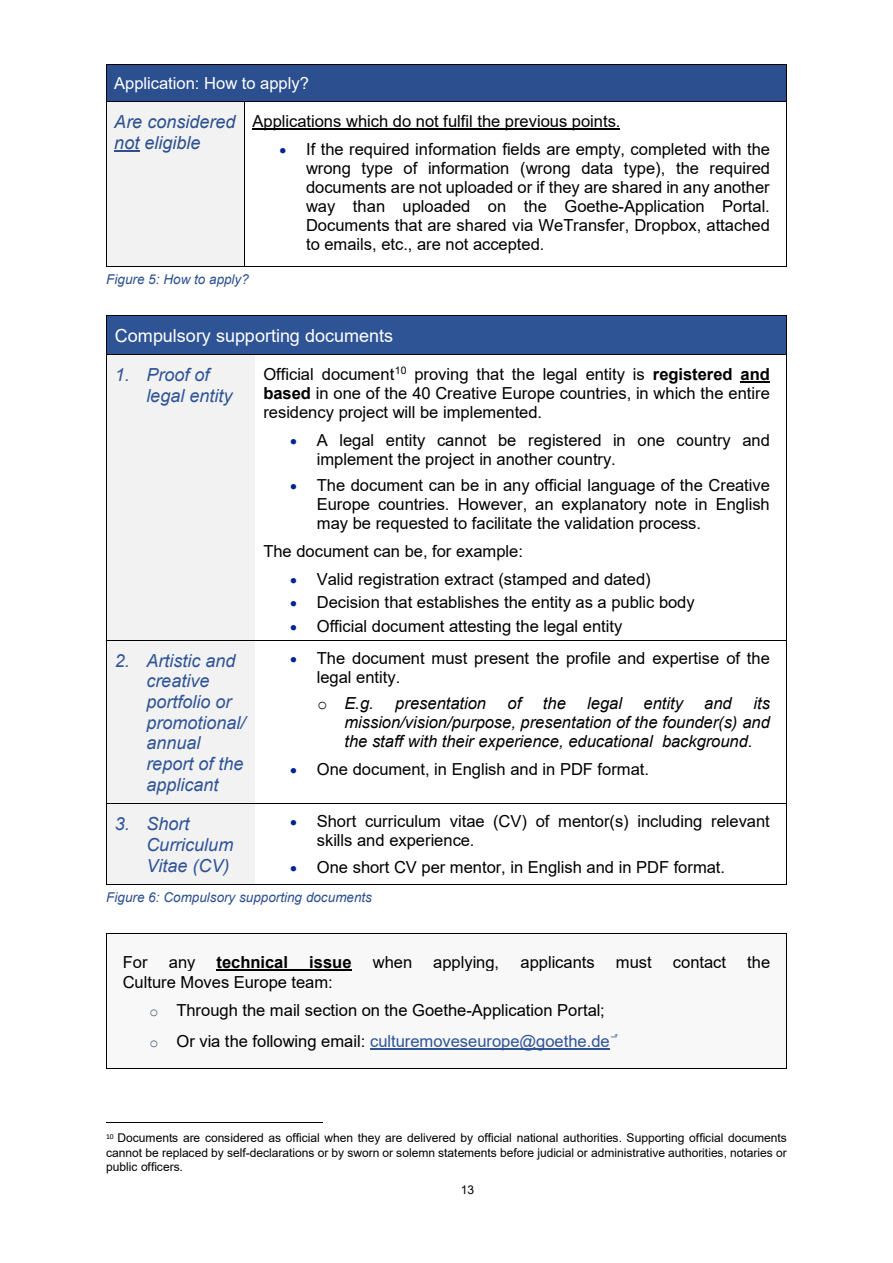
<style>
.page{position:relative;width:893px;height:1263px;background:#fff}
.page>*{position:absolute;margin:0;border:0;box-sizing:border-box;transform-origin:0 0}
.t1{font:italic 18px/20.7px "Arial";color:#2f5496}
.t2{font:18px "Arial";color:#fff}
.t3{font:italic 18px/20.7px "Arial";letter-spacing:.005em;color:#2c508f}
.t4{font:16.5px/18.9px "Arial";color:#000;text-align:justify}
.t5{font:italic 16.5px/19px "Arial";color:#000;text-align:justify}
.t6{font:16.5px "Arial";color:#2f5496}
.t7{font:16.5px "Arial";color:#fff}
.t8{font:700 16.5px "Arial";color:#000}
.t9{font:italic 13.5px "Arial";letter-spacing:.005em;color:#2c508f}
.t10{font:12px/14.2px "Arial";letter-spacing:-.005em;color:#000;text-align:justify}
.s1{color:#002395}
.s2{font-weight:700}
.s3{font-family:"Courier New";font-style:normal}
.s4{font-family:"Courier New";font-size:15px;color:#44546a}
.s5{color:#000}
</style>
<div class="page">
<div style="left:107px;top:65px;width:679px;height:37px;background:#2c508f"></div>
<hr style="left:107px;top:64px;width:679px;height:1px;background:#000">
<hr style="left:106px;top:65px;width:1px;height:37px;background:#000">
<hr style="left:786px;top:65px;width:1px;height:37px;background:#000">
<div style="left:107px;top:102px;width:137px;height:164px;background:#f2f2f2"></div>
<svg style="left:114px;top:151px;width:25px;height:1px"></svg>
<hr style="left:253px;top:129px;width:367px;height:1px;background:#000">
<hr style="left:107px;top:102px;width:137px;height:1px;background:#000">
<hr style="left:245px;top:102px;width:541px;height:1px;background:#000">
<hr style="left:106px;top:102px;width:1px;height:164px;background:#000">
<hr style="left:107px;top:266px;width:137px;height:1px;background:#000">
<hr style="left:244px;top:102px;width:1px;height:164px;background:#000">
<hr style="left:245px;top:266px;width:541px;height:1px;background:#000">
<hr style="left:786px;top:102px;width:1px;height:164px;background:#000">
<div style="left:107px;top:316px;width:679px;height:38px;background:#2f5496"></div>
<hr style="left:107px;top:315px;width:679px;height:1px;background:#000">
<hr style="left:106px;top:316px;width:1px;height:38px;background:#000">
<hr style="left:786px;top:316px;width:1px;height:38px;background:#000">
<div style="left:107px;top:355px;width:31px;height:285px;background:#f2f2f2"></div>
<div style="left:139px;top:355px;width:116px;height:285px;background:#f2f2f2"></div>
<hr style="left:741px;top:381px;width:29px;height:2px;background:#000">
<hr style="left:107px;top:354px;width:31px;height:1px;background:#000">
<hr style="left:139px;top:354px;width:116px;height:1px;background:#000">
<hr style="left:256px;top:354px;width:530px;height:1px;background:#000">
<hr style="left:106px;top:355px;width:1px;height:285px;background:#000">
<hr style="left:138px;top:355px;width:1px;height:285px;background:#f2f2f2">
<hr style="left:786px;top:355px;width:1px;height:285px;background:#000">
<div style="left:107px;top:641px;width:31px;height:163px;background:#f2f2f2"></div>
<div style="left:139px;top:641px;width:116px;height:163px;background:#f2f2f2"></div>
<hr style="left:107px;top:640px;width:31px;height:1px;background:#000">
<hr style="left:139px;top:640px;width:116px;height:1px;background:#000">
<hr style="left:256px;top:640px;width:530px;height:1px;background:#000">
<hr style="left:106px;top:641px;width:1px;height:163px;background:#000">
<hr style="left:138px;top:641px;width:1px;height:163px;background:#f2f2f2">
<hr style="left:786px;top:641px;width:1px;height:163px;background:#000">
<div style="left:107px;top:804px;width:31px;height:80px;background:#f2f2f2"></div>
<div style="left:139px;top:804px;width:116px;height:80px;background:#f2f2f2"></div>
<hr style="left:107px;top:804px;width:31px;height:1px;background:#000">
<hr style="left:139px;top:804px;width:116px;height:1px;background:#000">
<hr style="left:256px;top:804px;width:530px;height:1px;background:#000">
<hr style="left:106px;top:804px;width:1px;height:80px;background:#000">
<hr style="left:107px;top:884px;width:31px;height:1px;background:#000">
<hr style="left:138px;top:804px;width:1px;height:80px;background:#f2f2f2">
<hr style="left:139px;top:884px;width:116px;height:1px;background:#000">
<hr style="left:255px;top:884px;width:531px;height:1px;background:#000">
<hr style="left:786px;top:804px;width:1px;height:80px;background:#000">
<div style="left:107px;top:934px;width:679px;height:134px;background:#f8f8f8"></div>
<hr style="left:217px;top:969px;width:135px;height:2px;background:#000">
<hr style="left:370px;top:1048px;width:240px;height:2px;background:#2f5496">
<hr style="left:107px;top:933px;width:679px;height:1px;background:#000">
<hr style="left:106px;top:934px;width:1px;height:134px;background:#000">
<hr style="left:107px;top:1068px;width:679px;height:1px;background:#000">
<hr style="left:786px;top:934px;width:1px;height:134px;background:#000">
<hr style="left:106px;top:1122px;width:216px;height:1px;background:#000">
<p class="t7" style="left:114px;top:72px;width:196px">Application: How to apply?</p>
<p class="t3" style="left:114px;top:112px;width:123px">Are considered not eligible</p>
<p class="t4" style="left:253px;top:111px;width:369px">Applications which do not fulfil the previous points.</p>
<p class="t4" style="left:306px;top:139px;width:466px;text-indent:-27px"><span class="s1">•</span> If the required information fields are empty, completed with the wrong type of information (wrong data type), the required documents are not uploaded or if they are shared in any another way than uploaded on the Goethe-Application Portal.<br>Documents that are shared via WeTransfer, Dropbox, attached to emails, etc., are not accepted.</p>
<p class="t9" style="left:106px;top:270px;width:144px">Figure 5: How to apply?</p>
<p class="t2" style="left:115px;top:323px;width:280px">Compulsory supporting documents</p>
<p class="t1" style="left:115px;top:365px;width:17px">1.</p>
<p class="t1" style="left:146px;top:365px;width:88px">Proof of legal entity</p>
<p class="t4" style="left:263px;top:364px;width:508px">Official document<sup>10</sup> proving that the legal entity is <span class="s2">registered and based</span> in one of the 40 Creative Europe countries, in which the entire residency project will be implemented.</p>
<p class="t4" style="left:317px;top:430px;width:455px;text-indent:-27px"><span class="s1">•</span> A legal entity cannot be registered in one country and implement the project in another country.</p>
<p class="t4" style="left:317px;top:476px;width:455px;text-indent:-27px"><span class="s1">•</span> The document can be in any official language of the Creative Europe countries. However, an explanatory note in English may be requested to facilitate the validation process.</p>
<p class="t4" style="left:263px;top:542px;width:261px">The document can be, for example:</p>
<p class="t4" style="left:290px;top:570px;width:362px"><span class="s1">•</span> Valid registration extract (stamped and dated)</p>
<p class="t4" style="left:290px;top:593px;width:406px"><span class="s1">•</span> Decision that establishes the entity as a public body</p>
<p class="t4" style="left:290px;top:617px;width:334px"><span class="s1">•</span> Official document attesting the legal entity</p>
<p class="t1" style="left:115px;top:650px;width:17px">2.</p>
<p class="t1" style="left:146px;top:650px;width:101px">Artistic and creative portfolio or promotional/ annual report of the applicant</p>
<p class="t4" style="left:317px;top:648px;width:455px;text-indent:-27px"><span class="s1">•</span> The document must present the profile and expertise of the legal entity.</p>
<p class="t5" style="left:317px;top:694px;width:58px"><span class="s3">o</span> E.g.</p>
<p class="t5" style="left:395px;top:694px;width:92px">presentation</p>
<p class="t5" style="left:508px;top:694px;width:15px">of</p>
<p class="t5" style="left:543px;top:694px;width:25px">the</p>
<p class="t5" style="left:587px;top:694px;width:36px">legal</p>
<p class="t5" style="left:644px;top:694px;width:41px">entity</p>
<p class="t5" style="left:704px;top:694px;width:29px">and</p>
<p class="t5" style="left:344px;top:694px;width:427px;text-indent:409px">its mission/vision/purpose, presentation of the founder(s) and the staff with their experience, educational background.</p>
<p class="t4" style="left:290px;top:760px;width:360px"><span class="s1">•</span> One document, in English and in PDF format.</p>
<p class="t1" style="left:115px;top:814px;width:17px">3.</p>
<p class="t1" style="left:146px;top:814px;width:88px">Short<br>Curriculum<br>Vitae (CV)</p>
<p class="t4" style="left:317px;top:812px;width:454px;text-indent:-27px"><span class="s1">•</span> Short curriculum vitae (CV) of mentor(s) including relevant skills and experience.</p>
<p class="t4" style="left:290px;top:857px;width:436px"><span class="s1">•</span> One short CV per mentor, in English and in PDF format.</p>
<p class="t9" style="left:106px;top:889px;width:267px">Figure 6: Compulsory supporting documents</p>
<p class="t4" style="left:123px;top:952px;width:26px">For</p>
<p class="t4" style="left:169px;top:952px;width:28px">any</p>
<p class="t8" style="left:217px;top:950px;width:73px">technical</p>
<p class="t8" style="left:309px;top:950px;width:44px">issue</p>
<p class="t4" style="left:373px;top:952px;width:41px">when</p>
<p class="t4" style="left:433px;top:952px;width:67px">applying,</p>
<p class="t4" style="left:521px;top:952px;width:76px">applicants</p>
<p class="t4" style="left:616px;top:952px;width:37px">must</p>
<p class="t4" style="left:673px;top:952px;width:55px">contact</p>
<p class="t4" style="left:747px;top:952px;width:25px">the</p>
<p class="t4" style="left:123px;top:972px;width:212px">Culture Moves Europe team:</p>
<p class="t4" style="left:150px;top:1001px;width:457px"><span class="s4">o</span> Through the mail section on the Goethe-Application Portal;</p>
<p class="t6" style="left:150px;top:1029px;width:471px"><span class="s4">o</span> <span class="s5">Or via the following email:</span> culturemoveseurope@goethe.de⬏</p>
<p class="t10" style="left:106px;top:1131px;width:682px"><sup>10</sup> Documents are considered as official when they are delivered by official national authorities. Supporting official documents cannot be replaced by self-declarations or by sworn or solemn statements before judicial or administrative authorities, notaries or public officers.</p>
<p class="t10" style="left:461px;top:1182px;width:15px">13</p>
</div>
